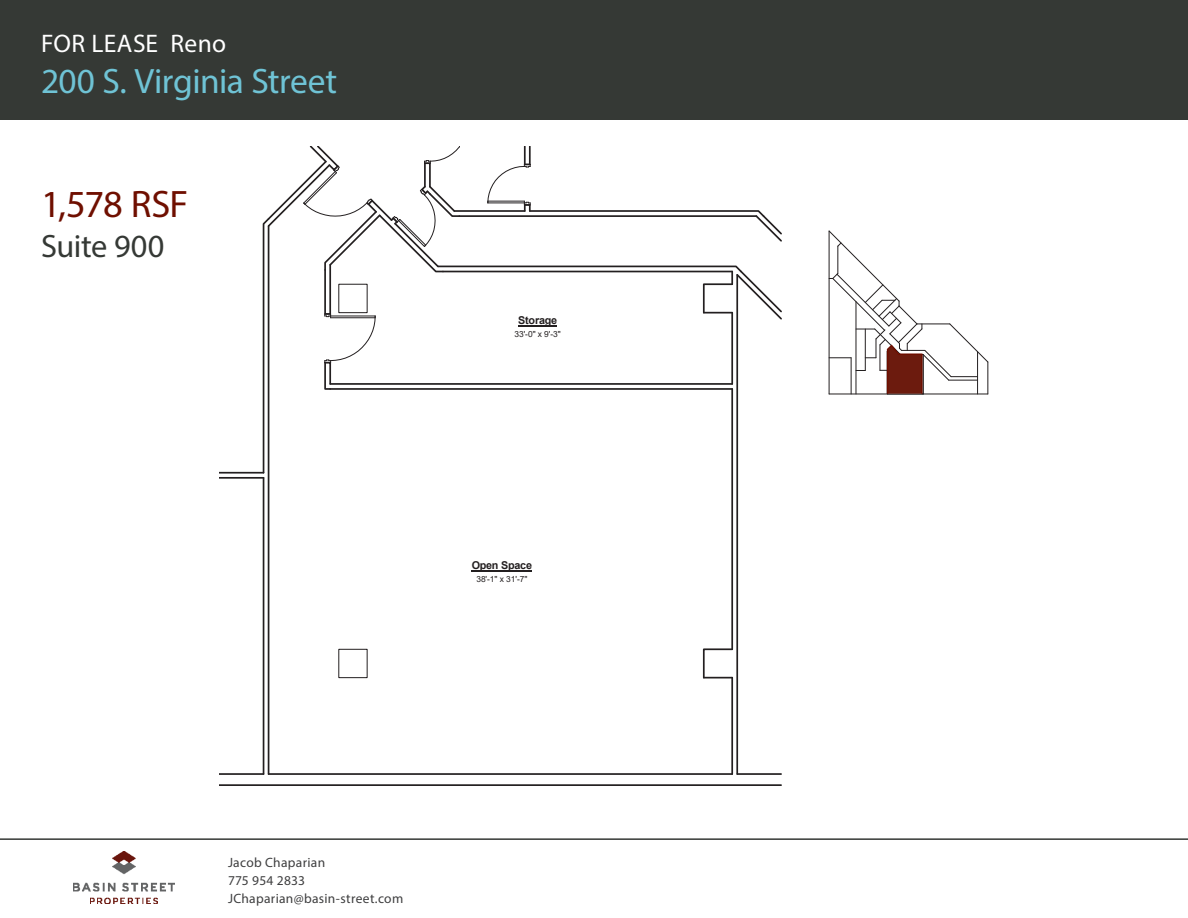
<style>
.page{position:relative;width:1188px;height:918px;background:#fff}
.page>*{position:absolute;margin:0;border:0;box-sizing:border-box;transform-origin:0 0}
.t1{font:38.4px "Myriad Pro";letter-spacing:-.025em;color:#6f0f00}
.t2{font:35.4px "Myriad Pro";letter-spacing:-.015em;color:#6fc3d5}
.t3{font:32.4px "Myriad Pro";letter-spacing:-.015em;color:#353935}
.t4{font:25.5px "Myriad Pro";letter-spacing:.01em;color:#fff}
.t5{font:13.5px/18px "Myriad Pro";letter-spacing:.02em;color:#3e3e3f}
.t6{font:700 10.8px "Arial";letter-spacing:-.025em;color:#231f20}
.t7{font:8.4px "Arial";color:#231f20}
</style>
<div class="page">
<img style="left:73px;top:852px;width:102px;height:51px">
<div style="left:0;top:0;width:1188px;height:120px;background:#353935"></div>
<hr style="left:0;top:838px;width:1188px;height:2px;background:#353935">
<hr style="left:737px;top:773px;width:44px;height:2px;background:#231f20">
<hr style="left:269px;top:773px;width:463px;height:2px;background:#231f20">
<hr style="left:219px;top:773px;width:45px;height:2px;background:#231f20">
<hr style="left:219px;top:784px;width:562px;height:2px;background:#231f20">
<div style="left:339px;top:649px;width:28px;height:29px;border:1px solid #231f20"></div>
<svg style="left:702px;top:648px;width:32px;height:31px"></svg>
<hr style="left:219px;top:477px;width:45px;height:2px;background:#231f20">
<hr style="left:219px;top:472px;width:45px;height:2px;background:#231f20">
<hr style="left:268px;top:226px;width:1px;height:548px;background:#231f20">
<hr style="left:263px;top:478px;width:1px;height:296px;background:#231f20">
<hr style="left:731px;top:389px;width:2px;height:260px;background:#231f20">
<hr style="left:731px;top:678px;width:2px;height:96px;background:#231f20">
<hr style="left:736px;top:275px;width:2px;height:499px;background:#231f20">
<svg style="left:262px;top:146px;width:519px;height:328px"></svg>
<hr style="left:472px;top:570px;width:60px;height:1px;background:#231f20">
<div style="left:518px;top:315px;width:39px;height:12px;background:#fff"></div>
<hr style="left:518px;top:325px;width:39px;height:2px;background:#231f20">
<div style="left:514px;top:330px;width:47px;height:9px;background:#fff"></div>
<hr style="left:988px;top:362px;width:1px;height:32px;background:#231f20">
<svg style="left:829px;top:231px;width:159px;height:164px"></svg>
<h3 class="t4" style="left:41px;top:28px;width:187px">FOR LEASE Reno</h3>
<h2 class="t2" style="left:41px;top:60px;width:298px">200 S. Virginia Street</h2>
<h1 class="t1" style="left:41px;top:180px;width:149px">1,578 RSF</h1>
<h3 class="t3" style="left:41px;top:227px;width:125px">Suite 900</h3>
<p class="t6" style="left:518px;top:313px;width:40px">Storage</p>
<p class="t7" style="left:514px;top:328px;width:48px">33'-0" x 9'-3"</p>
<p class="t6" style="left:472px;top:557px;width:62px">Open Space</p>
<p class="t7" style="left:476px;top:573px;width:53px">38'-1" x 31'-7"</p>
<p class="t5" style="left:228px;top:854px;width:177px">Jacob Chaparian<br>775 954 2833<br>JChaparian@basin-street.com</p>
</div>
